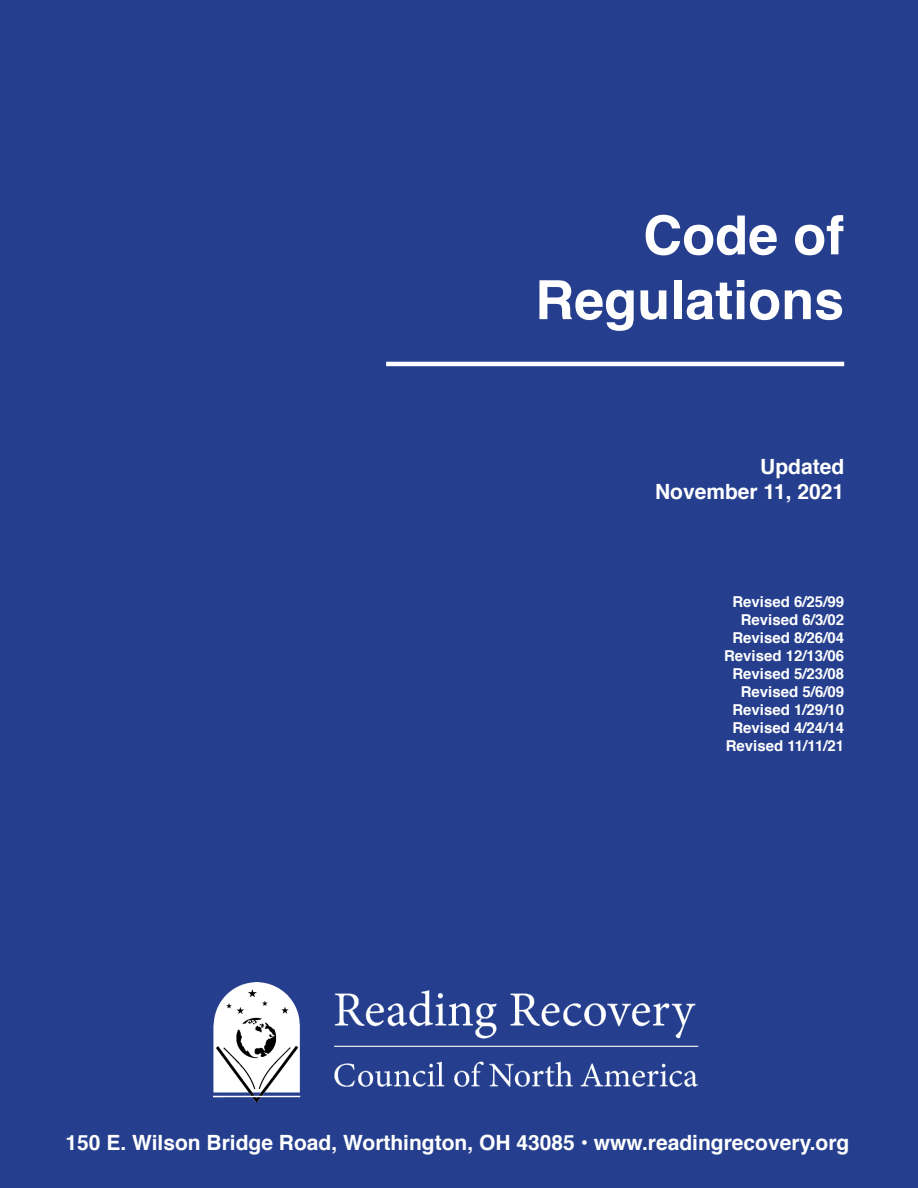
<style>
.page{position:relative;width:918px;height:1188px;background:#fff}
.page>*{position:absolute;margin:0;border:0;box-sizing:border-box;transform-origin:0 0}
._0_25_Indent{font:700 54px/64.8px "Helvetica";color:#fff;text-align:right}
._0_25_Indent-2{font:700 21px "Helvetica";color:#fff}
._0_25_Indent-3{font:700 15px "Helvetica";color:#fff}
</style>
<div class="page">
<div style="left:1px;top:1px;width:916px;height:1186px;background:#253f8e"></div>
<hr style="left:386px;top:362px;width:458px;height:4px;background:#fff">
<img style="left:213px;top:983px;width:486px;height:120px">
<p class="_0_25_Indent" style="left:535px;top:204px;width:311px">Code of<br>Regulations</p>
<p class="_0_25_Indent-2" style="left:760px;top:450px;width:85px">Updated</p>
<p class="_0_25_Indent-2" style="left:655px;top:475px;width:191px">November 11, 2021</p>
<p class="_0_25_Indent-3" style="left:732px;top:590px;width:113px">Revised 6/25/99</p>
<p class="_0_25_Indent-3" style="left:741px;top:608px;width:105px">Revised 6/3/02</p>
<p class="_0_25_Indent-3" style="left:732px;top:626px;width:113px">Revised 8/26/04</p>
<p class="_0_25_Indent-3" style="left:724px;top:644px;width:122px">Revised 12/13/06</p>
<p class="_0_25_Indent-3" style="left:732px;top:662px;width:113px">Revised 5/23/08</p>
<p class="_0_25_Indent-3" style="left:741px;top:680px;width:105px">Revised 5/6/09</p>
<p class="_0_25_Indent-3" style="left:732px;top:698px;width:113px">Revised 1/29/10</p>
<p class="_0_25_Indent-3" style="left:732px;top:716px;width:113px">Revised 4/24/14</p>
<p class="_0_25_Indent-3" style="left:726px;top:734px;width:120px">Revised 11/11/21</p>
<p class="_0_25_Indent-2" style="left:66px;top:1125px;width:785px">150 E. Wilson Bridge Road, Worthington, OH 43085 • www.readingrecovery.org</p>
</div>
